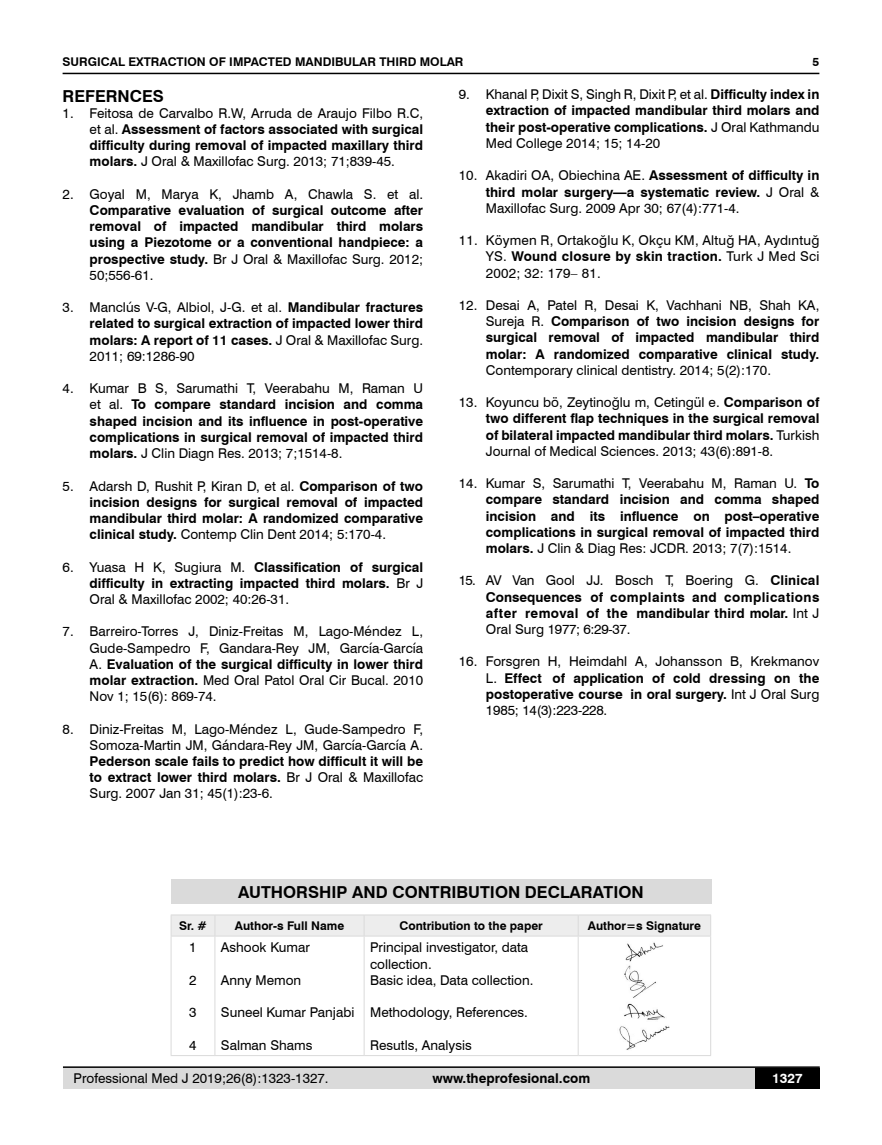
<style>
.page{position:relative;width:882px;height:1145px;background:#fff}
.page>*{position:absolute;margin:0;border:0;box-sizing:border-box;transform-origin:0 0}
.t1{font:700 16.5px "Swiss 721 BT";color:#000}
.t2{font:700 13.5px/16.2px "Swiss 721 BT";color:#000;text-align:justify}
.t3{font:13.5px/16.2px "Swiss 721 BT";color:#000;text-align:justify}
.t4{font:700 13.5px "Swiss 721 BT";color:#fff}
.t5{font:700 12px "Swiss 721 BT";color:#000}
.s1{font-weight:400}
.s2{font-weight:700}
</style>
<div class="page">
<div style="left:63px;top:1067px;width:756px;height:21px;background:#dadada"></div>
<hr style="left:63px;top:1066px;width:756px;height:2px;background:#000">
<hr style="left:63px;top:73px;width:756px;height:1px;background:#000">
<div style="left:754px;top:1068px;width:65px;height:20px;background:#000"></div>
<div style="left:171px;top:879px;width:540px;height:25px;background:#dadada"></div>
<hr style="left:171px;top:914px;width:44px;height:1px;background:#dadada">
<hr style="left:215px;top:914px;width:149px;height:1px;background:#dadada">
<hr style="left:364px;top:914px;width:214px;height:1px;background:#dadada">
<hr style="left:578px;top:914px;width:132px;height:1px;background:#dadada">
<div style="left:171px;top:915px;width:540px;height:21px;background:#ededed"></div>
<hr style="left:171px;top:935px;width:44px;height:1px;background:#dadada">
<hr style="left:171px;top:936px;width:1px;height:119px;background:#dadada">
<hr style="left:215px;top:935px;width:149px;height:1px;background:#dadada">
<hr style="left:214px;top:936px;width:1px;height:119px;background:#dadada">
<hr style="left:364px;top:935px;width:214px;height:1px;background:#dadada">
<hr style="left:363px;top:936px;width:1px;height:119px;background:#dadada">
<hr style="left:578px;top:935px;width:132px;height:1px;background:#dadada">
<hr style="left:577px;top:936px;width:1px;height:119px;background:#dadada">
<hr style="left:710px;top:936px;width:1px;height:119px;background:#dadada">
<hr style="left:171px;top:1055px;width:44px;height:1px;background:#dadada">
<hr style="left:215px;top:1055px;width:149px;height:1px;background:#dadada">
<hr style="left:364px;top:1055px;width:214px;height:1px;background:#dadada">
<hr style="left:578px;top:1055px;width:132px;height:1px;background:#dadada">
<img style="left:619px;top:942px;width:51px;height:108px">
<p class="t5" style="left:63px;top:53px;width:402px">SURGICAL EXTRACTION OF IMPACTED MANDIBULAR THIRD MOLAR</p>
<p class="t5" style="left:812px;top:53px;width:8px">5</p>
<p class="t1" style="left:63px;top:84px;width:103px">REFERNCES</p>
<p class="t2" style="left:90px;top:104px;width:335px;text-indent:-27px"><span class="s1">1. Feitosa de Carvalbo R.W, Arruda de Araujo Filbo R.C, et al.</span> Assessment of factors associated with surgical difficulty during removal of impacted maxillary third molars. <span class="s1">J Oral &amp; Maxillofac Surg. 2013; 71;839-45.</span></p>
<p class="t3" style="left:63px;top:185px;width:362px">2. Goyal M, Marya K, Jhamb A, Chawla S. et al.</p>
<p class="t2" style="left:90px;top:202px;width:335px">Comparative evaluation of surgical outcome after removal of impacted mandibular third molars using a Piezotome or a conventional handpiece: a prospective study. <span class="s1">Br J Oral &amp; Maxillofac Surg. 2012; 50;556-61.</span></p>
<p class="t2" style="left:90px;top:299px;width:335px;text-indent:-27px"><span class="s1">3. Manclús V-G, Albiol, J-G. et al.</span> Mandibular fractures related to surgical extraction of impacted lower third molars: A report of 11 cases. <span class="s1">J Oral &amp; Maxillofac Surg.<br>2011; 69:1286-90</span></p>
<p class="t2" style="left:90px;top:380px;width:335px;text-indent:-27px"><span class="s1">4. Kumar B S, Sarumathi T, Veerabahu M, Raman U et al.</span> To compare standard incision and comma shaped incision and its influence in post-operative complications in surgical removal of impacted third molars. <span class="s1">J Clin Diagn Res. 2013; 7;1514-8.</span></p>
<p class="t2" style="left:90px;top:477px;width:335px;text-indent:-27px"><span class="s1">5. Adarsh D, Rushit P, Kiran D, et al.</span> Comparison of two incision designs for surgical removal of impacted mandibular third molar: A randomized comparative clinical study. <span class="s1">Contemp Clin Dent 2014; 5:170-4.</span></p>
<p class="t2" style="left:90px;top:558px;width:335px;text-indent:-27px"><span class="s1">6. Yuasa H K, Sugiura M.</span> Classification of surgical difficulty in extracting impacted third molars. <span class="s1">Br J Oral &amp; Maxillofac 2002; 40:26-31.</span></p>
<p class="t3" style="left:90px;top:623px;width:335px;text-indent:-27px">7. Barreiro-Torres J, Diniz-Freitas M, Lago-Méndez L, Gude-Sampedro F, Gandara-Rey JM, García-García A. <span class="s2">Evaluation of the surgical difficulty in lower third molar extraction.</span> Med Oral Patol Oral Cir Bucal. 2010<br>Nov 1; 15(6): 869-74.</p>
<p class="t3" style="left:63px;top:720px;width:362px;text-align:right">8. Diniz-Freitas M, Lago-Méndez L, Gude-Sampedro F,<br>Somoza-Martin JM, Gándara-Rey JM, García-García A.</p>
<p class="t2" style="left:90px;top:752px;width:335px">Pederson scale fails to predict how difficult it will be to extract lower third molars. <span class="s1">Br J Oral &amp; Maxillofac Surg. 2007 Jan 31; 45(1):23-6.</span></p>
<p class="t2" style="left:485px;top:86px;width:335px;text-indent:-27px"><span class="s1">9. Khanal P, Dixit S, Singh R, Dixit P, et al.</span> Difficulty index in extraction of impacted mandibular third molars and their post-operative complications. <span class="s1">J Oral Kathmandu Med College 2014; 15; 14-20</span></p>
<p class="t3" style="left:485px;top:167px;width:335px;text-indent:-27px">10. Akadiri OA, Obiechina AE. <span class="s2">Assessment of difficulty in third molar surgery—a systematic review.</span> J Oral &amp; Maxillofac Surg. 2009 Apr 30; 67(4):771-4.</p>
<p class="t3" style="left:485px;top:232px;width:335px;text-indent:-27px">11. Köymen R, Ortakoğlu K, Okçu KM, Altuğ HA, Aydıntuğ YS. <span class="s2">Wound closure by skin traction.</span> Turk J Med Sci 2002; 32: 179– 81.</p>
<p class="t2" style="left:485px;top:297px;width:335px;text-indent:-27px"><span class="s1">12. Desai A, Patel R, Desai K, Vachhani NB, Shah KA, Sureja R.</span> Comparison of two incision designs for surgical removal of impacted mandibular third molar: A randomized comparative clinical study.</p>
<p class="t3" style="left:485px;top:361px;width:286px">Contemporary clinical dentistry. 2014; 5(2):170.</p>
<p class="t2" style="left:485px;top:394px;width:335px;text-indent:-27px"><span class="s1">13. Koyuncu bö, Zeytinoğlu m, Cetingül e.</span> Comparison of two different flap techniques in the surgical removal of bilateral impacted mandibular third molars. <span class="s1">Turkish Journal of Medical Sciences. 2013; 43(6):891-8.</span></p>
<p class="t2" style="left:485px;top:475px;width:335px;text-indent:-27px"><span class="s1">14. Kumar S, Sarumathi T, Veerabahu M, Raman U.</span> To compare standard incision and comma shaped incision and its influence on post–operative complications in surgical removal of impacted third molars. <span class="s1">J Clin &amp; Diag Res: JCDR. 2013; 7(7):1514.</span></p>
<p class="t2" style="left:485px;top:572px;width:335px;text-indent:-27px"><span class="s1">15. AV Van Gool JJ. Bosch T, Boering G.</span> Clinical Consequences of complaints and complications after removal of the mandibular third molar. <span class="s1">Int J Oral Surg 1977; 6:29-37.</span></p>
<p class="t3" style="left:485px;top:653px;width:335px;text-indent:-27px">16. Forsgren H, Heimdahl A, Johansson B, Krekmanov L. <span class="s2">Effect of application of cold dressing on the postoperative course in oral surgery.</span> Int J Oral Surg 1985; 14(3):223-228.</p>
<p class="t1" style="left:238px;top:880px;width:406px">AUTHORSHIP AND CONTRIBUTION DECLARATION</p>
<p class="t5" style="left:179px;top:917px;width:29px">Sr. #</p>
<p class="t5" style="left:235px;top:917px;width:111px">Author-s Full Name</p>
<p class="t5" style="left:399px;top:917px;width:145px">Contribution to the paper</p>
<p class="t5" style="left:587px;top:917px;width:115px">Author=s Signature</p>
<p class="t3" style="left:189px;top:939px;width:9px">1</p>
<p class="t3" style="left:189px;top:971px;width:9px">2</p>
<p class="t3" style="left:189px;top:1003px;width:9px">3</p>
<p class="t3" style="left:189px;top:1036px;width:9px">4</p>
<p class="t3" style="left:221px;top:939px;width:90px">Ashook Kumar</p>
<p class="t3" style="left:221px;top:971px;width:82px">Anny Memon</p>
<p class="t3" style="left:221px;top:1003px;width:135px">Suneel Kumar Panjabi</p>
<p class="t3" style="left:221px;top:1036px;width:93px">Salman Shams</p>
<p class="t3" style="left:370px;top:939px;width:165px;text-align:left">Principal investigator, data collection.<br>Basic idea, Data collection.</p>
<p class="t3" style="left:370px;top:1003px;width:159px">Methodology, References.</p>
<p class="t3" style="left:370px;top:1036px;width:103px">Resutls, Analysis</p>
<p class="t3" style="left:74px;top:1069px;width:256px">Professional Med J 2019;26(8):1323-1327.</p>
<p class="t2" style="left:432px;top:1069px;width:159px">www.theprofesional.com</p>
<p class="t4" style="left:771px;top:1069px;width:32px">1327</p>
</div>
